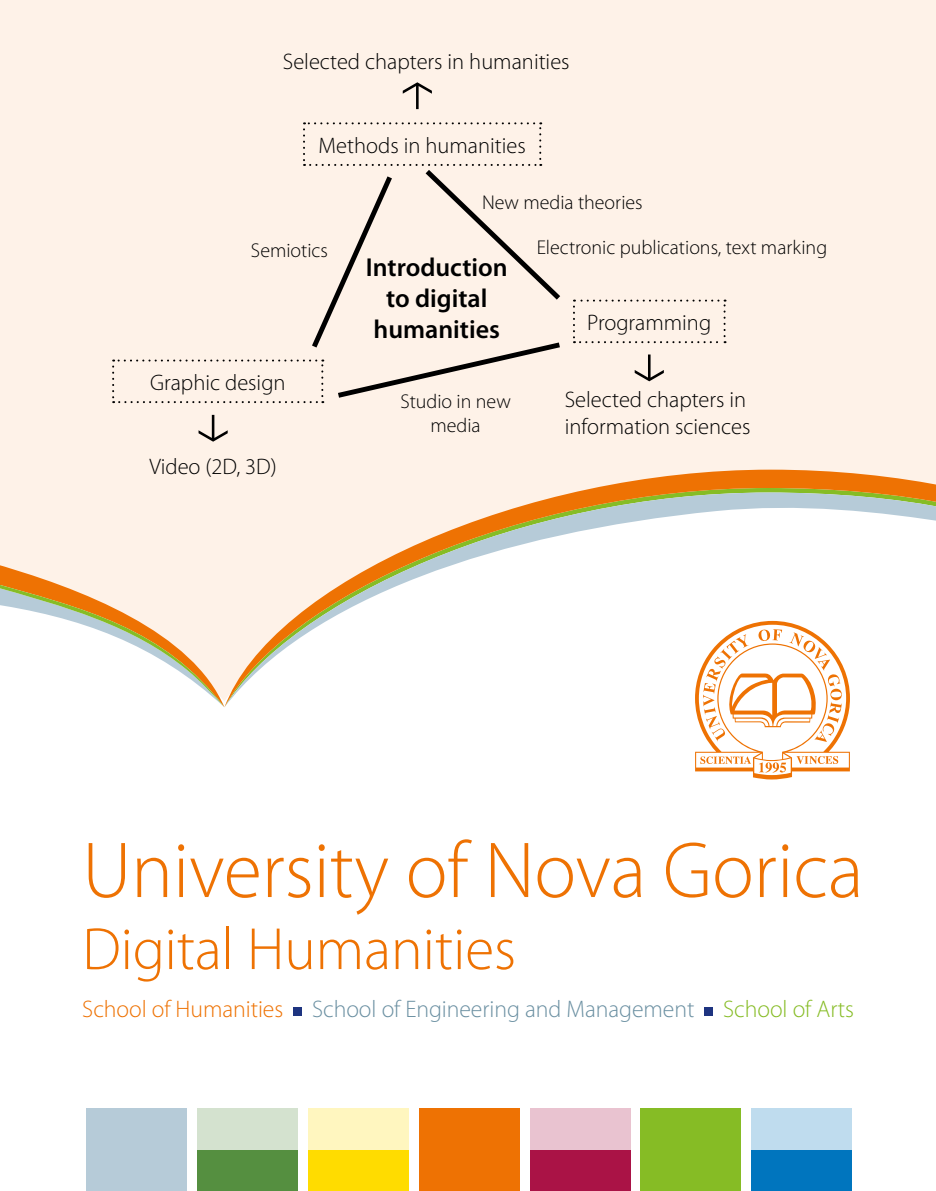
<style>
.page{position:relative;width:936px;height:1191px;background:#fff}
.page>*{position:absolute;margin:0;border:0;box-sizing:border-box;transform-origin:0 0}
.t1{font:300 80px "Myriad Pro";letter-spacing:-.005em;color:#ee7203}
.t2{font:300 60px "Myriad Pro";letter-spacing:-.005em;color:#ee7203}
.t3{font:600 26px/31.2px "Myriad Pro";color:#000;text-align:center}
.t4{font:300 24px "Myriad Pro";letter-spacing:-.005em;color:#6b90a2}
.t5{font:300 22.4px/27px "Myriad Pro";color:#000}
.t6{font:300 20px/24px "Myriad Pro";color:#000;text-align:center}
.s1{color:#ee7203}
.s2{color:#86bc25}
</style>
<div class="page">
<div style="left:86px;top:1108px;width:100px;height:83px;background:#b6cbd8"></div>
<div style="left:197px;top:1108px;width:100px;height:83px;background:#558f40"></div>
<div style="left:308px;top:1108px;width:100px;height:83px;background:#ffdc00"></div>
<div style="left:419px;top:1108px;width:100px;height:83px;background:#ee7203"></div>
<div style="left:530px;top:1108px;width:100px;height:83px;background:#aa1346"></div>
<div style="left:641px;top:1108px;width:100px;height:83px;background:#86bc25"></div>
<div style="left:751px;top:1108px;width:100px;height:83px;background:#0075be"></div>
<div style="left:530px;top:1108px;width:101px;height:41px;background:#e9c3d0"></div>
<div style="left:197px;top:1108px;width:101px;height:41px;background:#d4e2cf"></div>
<div style="left:0;top:0;width:935px;height:561px;background:#fef2e8"></div>
<div style="left:747px;top:1000px;width:188px;height:149px;background:#fff"></div>
<div style="left:308px;top:1108px;width:101px;height:41px;background:#fff6bf"></div>
<div style="left:293px;top:1007px;width:9px;height:9px;background:#1e3480"></div>
<div style="left:704px;top:1007px;width:9px;height:9px;background:#1e3480"></div>
<svg style="left:224px;top:469px;width:711px;height:238px"></svg>
<svg style="left:0;top:561px;width:224px;height:146px"></svg>
<div style="left:303px;top:122px;width:238px;height:44px;background:#fef2e8"></div>
<div style="left:112px;top:359px;width:211px;height:44px;background:#fef2e8"></div>
<div style="left:573px;top:299px;width:152px;height:44px;background:#fef2e8"></div>
<svg style="left:198px;top:415px;width:30px;height:27px"></svg>
<div style="left:308px;top:165px;width:257px;height:236px;background:#fef2e8"></div>
<svg style="left:634px;top:354px;width:29px;height:27px"></svg>
<svg style="left:403px;top:82px;width:29px;height:27px"></svg>
<svg style="left:695px;top:621px;width:154px;height:158px"></svg>
<p class="t5" style="left:283px;top:48px;width:288px">Selected chapters in humanities</p>
<p class="t5" style="left:318px;top:131px;width:209px">Methods in humanities</p>
<p class="t6" style="left:482px;top:190px;width:162px">New media theories</p>
<p class="t6" style="left:251px;top:238px;width:79px">Semiotics</p>
<p class="t6" style="left:536px;top:235px;width:292px">Electronic publications, text marking</p>
<p class="t3" style="left:366px;top:251px;width:143px">Introduction to digital humanities</p>
<p class="t5" style="left:587px;top:309px;width:125px">Programming</p>
<p class="t5" style="left:150px;top:368px;width:137px">Graphic design</p>
<p class="t5" style="left:149px;top:453px;width:129px">Video (2D, 3D)</p>
<p class="t6" style="left:400px;top:389px;width:112px">Studio in new media</p>
<p class="t5" style="left:564px;top:385px;width:187px">Selected chapters in information sciences</p>
<h1 class="t1" style="left:82px;top:822px;width:782px">University of Nova Gorica</h1>
<h2 class="t2" style="left:82px;top:913px;width:435px">Digital Humanities</h2>
<p class="t4" style="left:82px;top:994px;width:773px"><span class="s1">School of Humanities</span> School of Engineering and Management <span class="s2">School of Arts</span></p>
</div>
